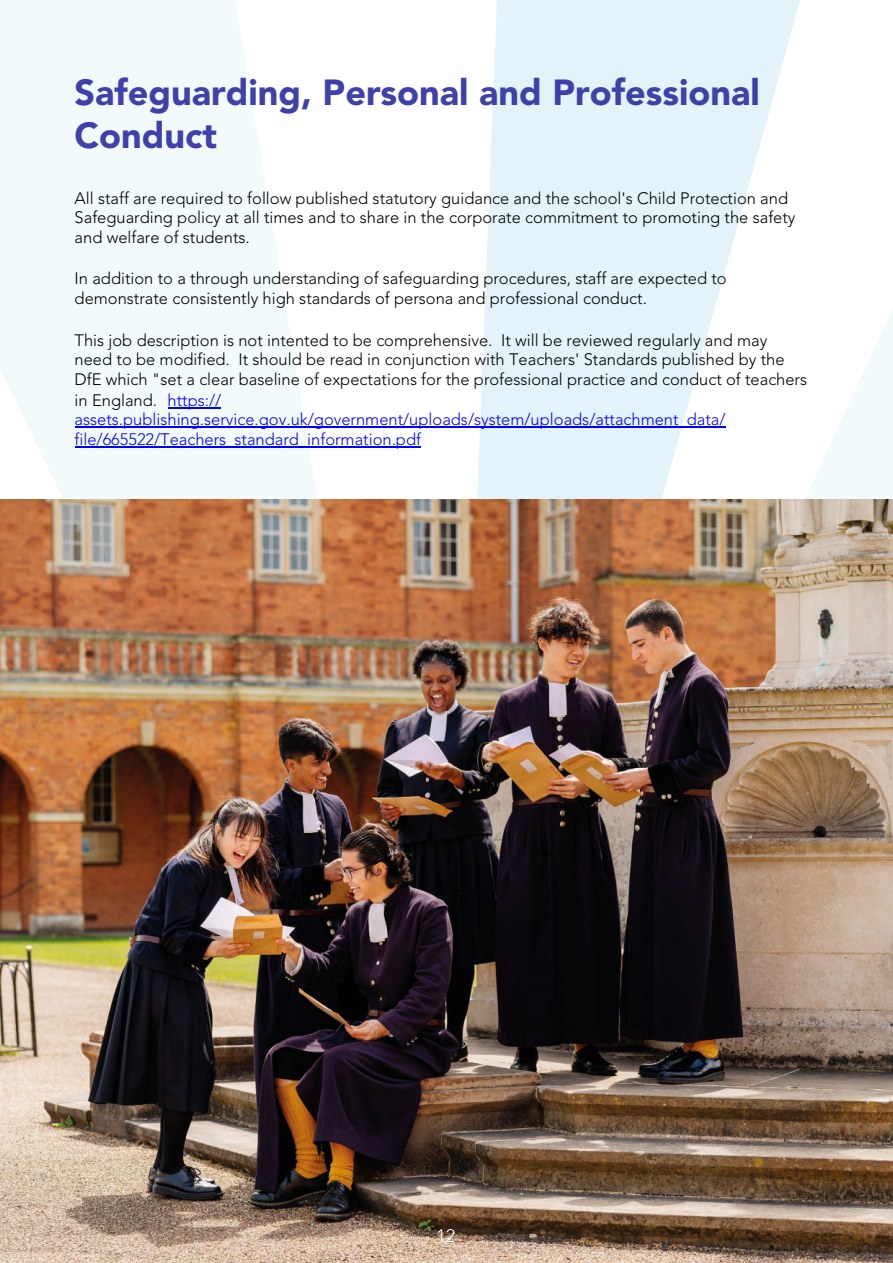
<style>
.page{position:relative;width:893px;height:1263px;background:#fff}
.page>*{position:absolute;margin:0;border:0;box-sizing:border-box;transform-origin:0 0}
.t1{font:900 36px/43.2px "Avenir LT Std";color:#4040aa}
.t2{font:300 18px "Avenir LT Std";color:#fff}
.t3{font:300 16.5px/19.8px "Avenir LT Std";color:#000}
.s1{color:#00f}
</style>
<div class="page">
<svg style="left:800px;top:310px;width:93px;height:190px"></svg>
<svg style="left:0;top:0;width:444px;height:500px;fill:#f3fafc"></svg>
<svg style="left:447px;top:0;width:353px;height:500px;fill:#e3f3f9"></svg>
<img style="left:0;top:500px;width:893px;height:763px">
<hr style="left:75px;top:446px;width:346px;height:1px;background:#00f">
<hr style="left:75px;top:426px;width:650px;height:2px;background:#00f">
<hr style="left:168px;top:407px;width:53px;height:2px;background:#00f">
<h1 class="t1" style="left:75px;top:71px;width:687px">Safeguarding, Personal and Professional<br>Conduct</h1>
<p class="t3" style="left:75px;top:188px;width:722px">All staff are required to follow published statutory guidance and the school's Child Protection and<br>Safeguarding policy at all times and to share in the corporate commitment to promoting the safety and welfare of students.</p>
<p class="t3" style="left:75px;top:269px;width:654px">In addition to a through understanding of safeguarding procedures, staff are expected to demonstrate consistently high standards of persona and professional conduct.</p>
<p class="t3" style="left:75px;top:330px;width:734px">This job description is not intented to be comprehensive. It will be reviewed regularly and may need to be modified. It should be read in conjunction with Teachers' Standards published by the DfE which "set a clear baseline of expectations for the professional practice and conduct of teachers in England. <span class="s1">https:// assets.publishing.service.gov.uk/government/uploads/system/uploads/attachment_data/ file/665522/Teachers_standard_information.pdf</span></p>
<p class="t2" style="left:436px;top:1225px;width:20px">12</p>
</div>
